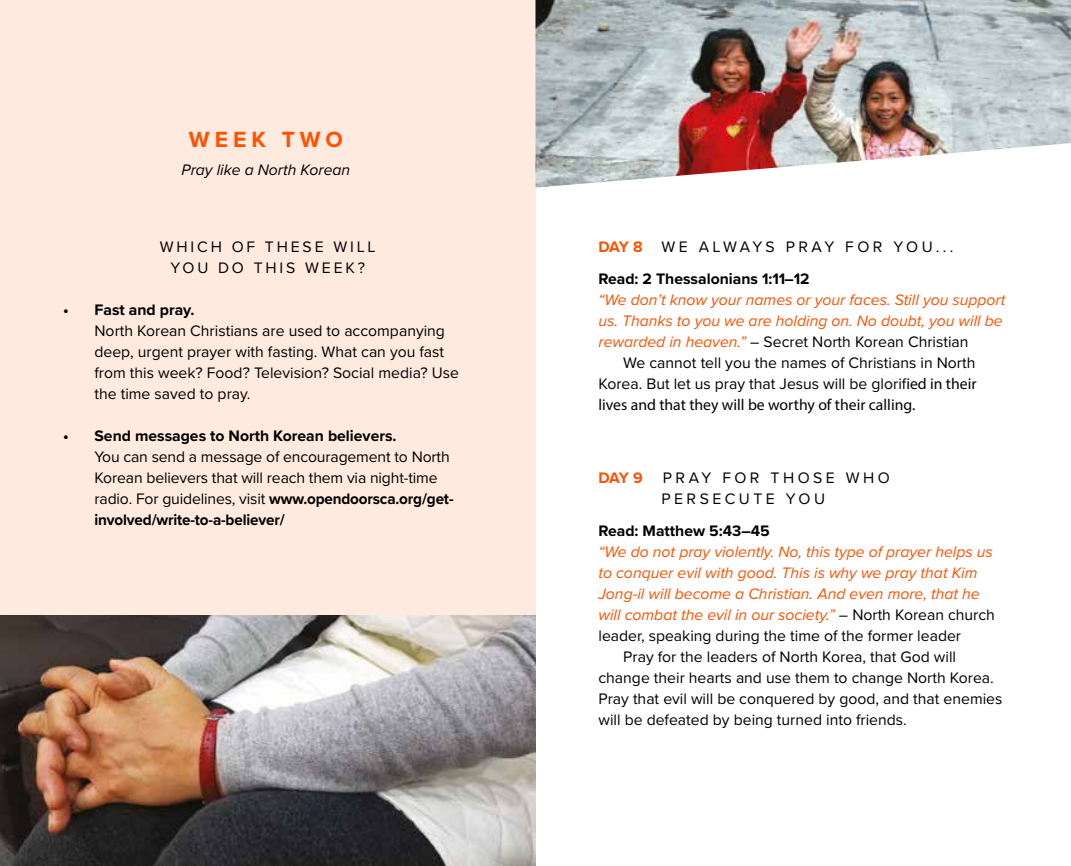
<style>
.page{position:relative;width:1071px;height:866px;background:#fff}
.page>*{position:absolute;margin:0;border:0;box-sizing:border-box;transform-origin:0 0}
.t1{font:700 22.75px "Proxima Nova";letter-spacing:.22em;color:#ff5100}
.t2{font:15.75px/21px "Proxima Nova";color:#000}
.t3{font:italic 15.75px "Proxima Nova";color:#ff5100}
.t4{font:700 15.75px "Proxima Nova";color:#000}
.t5{font:15.75px/21px "Proxima Nova";letter-spacing:.22em;color:#000}
.t6{font:15.75px "Myriad Pro";color:#000}
.t7{font:15.75px/21px "Proxima Nova";letter-spacing:.18em;color:#000;text-align:center}
.t8{font:italic 15.75px "Proxima Nova";color:#000}
.t9{font:700 15.75px "Proxima Nova";color:#ff5100}
.s1{font-weight:700}
.s2{font-weight:700;color:#ff5100}
.s3{font-style:italic;color:#ff5100}
.s4{font-family:"Myriad Pro"}
.s5{font-style:normal;color:#000}
</style>
<div class="page">
<div style="left:0;top:0;width:536px;height:866px;background:#ffeae0"></div>
<img style="left:0;top:615px;width:536px;height:251px">
<img style="left:536px;top:0;width:535px;height:188px">
<h1 class="t1" style="left:189px;top:122px;width:155px">WEEK TWO</h1>
<p class="t8" style="left:181px;top:158px;width:170px">Pray like a North Korean</p>
<p class="t7" style="left:160px;top:236px;width:217px">WHICH OF THESE WILL<br>YOU DO THIS WEEK?</p>
<p class="t4" style="left:63px;top:298px;width:133px">• Fast and pray.</p>
<p class="t2" style="left:95px;top:320px;width:366px">North Korean Christians are used to accompanying deep, urgent prayer with fasting. What can you fast from this week? Food? Television? Social media? Use the time saved to pray.</p>
<p class="t4" style="left:63px;top:424px;width:335px">• Send messages to North Korean believers.</p>
<p class="t2" style="left:94px;top:446px;width:361px">You can send a message of encouragement to North Korean believers that will reach them via night-time radio. For guidelines, visit <span class="s1">www.opendoorsca.org/get&shy;involved/write-to-a-believer/</span></p>
<p class="t5" style="left:598px;top:236px;width:356px"><span class="s2">DAY 8</span> WE ALWAYS PRAY FOR YOU...</p>
<p class="t4" style="left:598px;top:267px;width:213px">Read: 2 Thessalonians 1:11–12</p>
<p class="t3" style="left:598px;top:288px;width:408px">“We don’t know your names or your faces. Still you support</p>
<p class="t3" style="left:598px;top:308px;width:406px">us. Thanks to you we are holding on. No doubt, you will be</p>
<p class="t2" style="left:598px;top:330px;width:372px"><span class="s3">rewarded in heaven.”</span> – Secret North Korean Christian</p>
<p class="t2" style="left:623px;top:351px;width:354px">We cannot tell you the names of Christians in North</p>
<p class="t2" style="left:598px;top:372px;width:380px">Korea. But let us pray that Jesus will be glorif<span class="s4">ied in their</span></p>
<p class="t6" style="left:598px;top:394px;width:318px">lives and that they will be worthy of their calling.</p>
<p class="t9" style="left:598px;top:466px;width:46px">DAY 9</p>
<p class="t5" style="left:662px;top:467px;width:230px">PRAY FOR THOSE WHO<br>PERSECUTE YOU</p>
<p class="t4" style="left:598px;top:518px;width:173px">Read: Matthew 5:43–45</p>
<p class="t3" style="left:598px;top:539px;width:396px">“We do not pray violently. No, this type of prayer helps us</p>
<p class="t3" style="left:598px;top:560px;width:380px">to conquer evil with good. This is why we pray that Kim</p>
<p class="t3" style="left:598px;top:581px;width:383px">Jong-il will become a Christian. And even more, that he</p>
<p class="t3" style="left:598px;top:602px;width:398px">will combat the evil in our society.” <span class="s5">– North Korean church</span></p>
<p class="t2" style="left:598px;top:624px;width:364px">leader, speaking during the time of the former leader</p>
<p class="t2" style="left:623px;top:645px;width:334px">Pray for the leaders of North Korea, that God will</p>
<p class="t2" style="left:598px;top:666px;width:397px">change their hearts and use them to change North Korea.</p>
<p class="t2" style="left:598px;top:687px;width:406px">Pray that evil will be conquered by good, and that enemies</p>
<p class="t2" style="left:598px;top:708px;width:310px">will be defeated by being turned into friends.</p>
</div>
